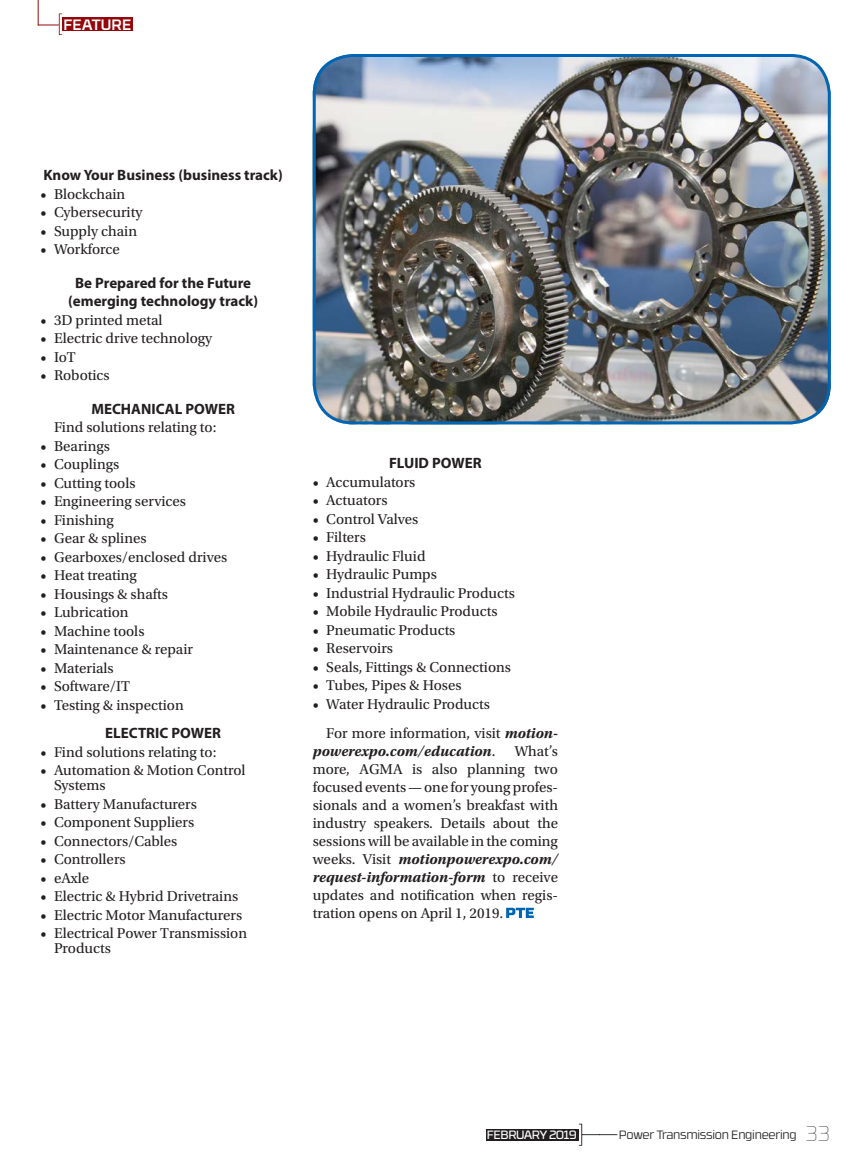
<style>
.page{position:relative;width:864px;height:1161px;background:#fff}
.page>*{position:absolute;margin:0;border:0;box-sizing:border-box;transform-origin:0 0}
.t1{font:15px/18px "Utopia Std";color:#231f20}
.t2{font:700 15px/18px "Myriad Pro";color:#231f20;text-align:center}
.t3{font:italic 700 15px "Utopia Std";color:#231f20}
.t4{font:500 15px "RB No 3.1";color:#fff}
.t5{font:300 12px "RB No 3.1";letter-spacing:-.02em;color:#231f20}
.t6{font:12px "RB No 3.1";letter-spacing:-.04em;color:#fff}
.s1{font-weight:700;font-style:italic}
.s2{font-weight:400;font-style:normal}
.s3{font-weight:100;font-size:21px}
</style>
<div class="page">
<svg style="left:506px;top:908px;width:28px;height:10px"></svg>
<img style="left:313px;top:54px;width:518px;height:370px">
<div style="left:313px;top:54px;width:518px;height:370px;border:3px solid #0066b3;border-radius:39px"></div>
<svg style="left:579px;top:1124px;width:38px;height:22px"></svg>
<div style="left:486px;top:1129px;width:92px;height:11px;background:#231f20"></div>
<div style="left:62px;top:17px;width:71px;height:14px;background:#94070a"></div>
<svg style="left:38px;top:0;width:24px;height:35px"></svg>
<p class="t4" style="left:63px;top:13px;width:69px">FEATURE</p>
<p class="t2" style="left:43px;top:165px;width:241px">Know Your Business (business track)</p>
<p class="t1" style="left:41px;top:185px;width:86px">• Blockchain</p>
<p class="t1" style="left:41px;top:203px;width:103px">• Cybersecurity</p>
<p class="t1" style="left:41px;top:222px;width:98px">• Supply chain</p>
<p class="t1" style="left:41px;top:240px;width:81px">• Workforce</p>
<p class="t2" style="left:68px;top:273px;width:191px">Be Prepared for the Future (emerging technology track)</p>
<p class="t1" style="left:41px;top:311px;width:124px">• 3D printed metal</p>
<p class="t1" style="left:41px;top:329px;width:173px">• Electric drive technology</p>
<p class="t1" style="left:41px;top:348px;width:37px">• IoT</p>
<p class="t1" style="left:41px;top:366px;width:71px">• Robotics</p>
<p class="t2" style="left:91px;top:399px;width:145px">MECHANICAL POWER</p>
<p class="t1" style="left:54px;top:418px;width:164px">Find solutions relating to:</p>
<p class="t1" style="left:41px;top:437px;width:71px">• Bearings</p>
<p class="t1" style="left:41px;top:455px;width:80px">• Couplings</p>
<p class="t1" style="left:41px;top:474px;width:97px">• Cutting tools</p>
<p class="t1" style="left:41px;top:492px;width:147px">• Engineering services</p>
<p class="t1" style="left:41px;top:511px;width:75px">• Finishing</p>
<p class="t1" style="left:41px;top:529px;width:108px">• Gear &amp; splines</p>
<p class="t1" style="left:41px;top:548px;width:188px">• Gearboxes/enclosed drives</p>
<p class="t1" style="left:41px;top:566px;width:98px">• Heat treating</p>
<p class="t1" style="left:41px;top:585px;width:129px">• Housings &amp; shafts</p>
<p class="t1" style="left:41px;top:604px;width:90px">• Lubrication</p>
<p class="t1" style="left:41px;top:622px;width:105px">• Machine tools</p>
<p class="t1" style="left:41px;top:641px;width:154px">• Maintenance &amp; repair</p>
<p class="t1" style="left:41px;top:659px;width:75px">• Materials</p>
<p class="t1" style="left:41px;top:678px;width:91px">• Software/IT</p>
<p class="t1" style="left:41px;top:696px;width:145px">• Testing &amp; inspection</p>
<p class="t2" style="left:105px;top:723px;width:117px">ELECTRIC POWER</p>
<p class="t1" style="left:41px;top:743px;width:177px">• Find solutions relating to:</p>
<p class="t1" style="left:54px;top:763px;width:193px;line-height:15px;text-indent:-14px">• Automation &amp; Motion Control<br>Systems</p>
<p class="t1" style="left:41px;top:795px;width:158px">• Battery Manufacturers</p>
<p class="t1" style="left:41px;top:813px;width:155px">• Component Suppliers</p>
<p class="t1" style="left:41px;top:832px;width:138px">• Connectors/Cables</p>
<p class="t1" style="left:41px;top:850px;width:87px">• Controllers</p>
<p class="t1" style="left:41px;top:869px;width:50px">• eAxle</p>
<p class="t1" style="left:41px;top:887px;width:199px">• Electric &amp; Hybrid Drivetrains</p>
<p class="t1" style="left:41px;top:906px;width:203px">• Electric Motor Manufacturers</p>
<p class="t1" style="left:54px;top:926px;width:195px;line-height:15px;text-indent:-14px">• Electrical Power Transmission<br>Products</p>
<p class="t2" style="left:389px;top:453px;width:94px">FLUID POWER</p>
<p class="t1" style="left:313px;top:473px;width:104px">• Accumulators</p>
<p class="t1" style="left:313px;top:491px;width:76px">• Actuators</p>
<p class="t1" style="left:313px;top:510px;width:107px">• Control Valves</p>
<p class="t1" style="left:313px;top:528px;width:55px">• Filters</p>
<p class="t1" style="left:313px;top:547px;width:114px">• Hydraulic Fluid</p>
<p class="t1" style="left:313px;top:565px;width:126px">• Hydraulic Pumps</p>
<p class="t1" style="left:313px;top:584px;width:204px">• Industrial Hydraulic Products</p>
<p class="t1" style="left:313px;top:602px;width:186px">• Mobile Hydraulic Products</p>
<p class="t1" style="left:313px;top:621px;width:144px">• Pneumatic Products</p>
<p class="t1" style="left:313px;top:640px;width:82px">• Reservoirs</p>
<p class="t1" style="left:313px;top:658px;width:200px">• Seals, Fittings &amp; Connections</p>
<p class="t1" style="left:313px;top:677px;width:150px">• Tubes, Pipes &amp; Hoses</p>
<p class="t1" style="left:326px;top:689px;width:233px;line-height:29.4px;text-indent:-14px">• Water Hydraulic Products<br>For more information, visit <span class="s1">motion-</span></p>
<p class="t3" style="left:313px;top:742px;width:184px">powerexpo.com/education<span class="s2">.</span></p>
<p class="t1" style="left:313px;top:742px;width:247px;text-align:justify;text-indent:202px">What’s more, AGMA is also planning two focused events—one for young profes&shy;sionals and a women’s breakfast with industry speakers. Details about the sessions will be available in the coming weeks. Visit <span class="s1">motionpowerexpo.com/ request-information-form</span> to receive updates and notification when regis&shy;tration opens on April 1, 2019.</p>
<p class="t6" style="left:487px;top:1126px;width:92px">FEBRUARY 2019</p>
<p class="t5" style="left:619px;top:1126px;width:213px">Power Transmission Engineering <span class="s3">33</span></p>
</div>
